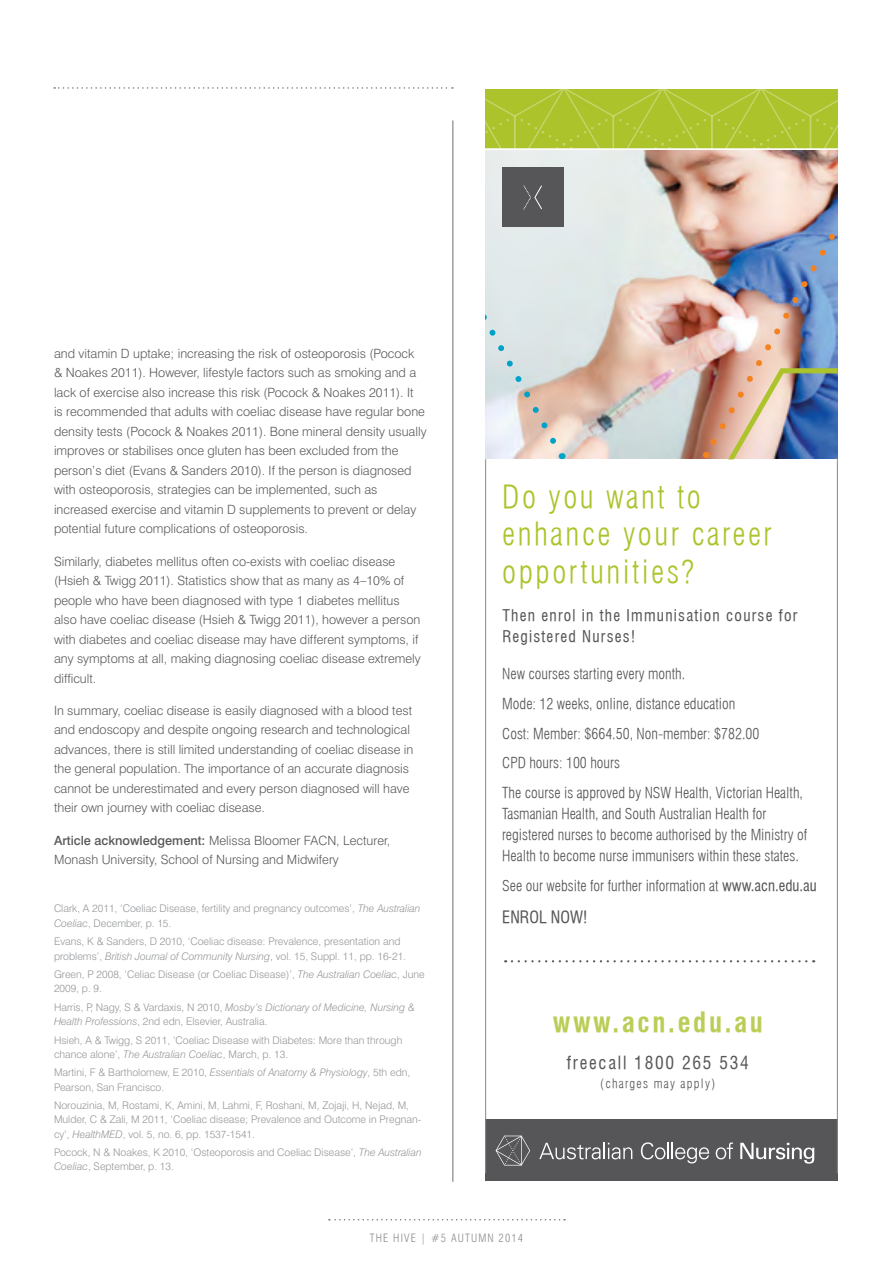
<style>
.page{position:relative;width:893px;height:1263px;background:#fff}
.page>*{position:absolute;margin:0;border:0;box-sizing:border-box;transform-origin:0 0}
.t1{font:31.35px/37.3px "Swiss 721 Light Condensed BT";letter-spacing:.08em;color:#adc32b}
.t2{font:26.85px "Swiss 721 Bold Condensed BT";letter-spacing:.1em;color:#bbcd56}
.t3{font:17.4px "Swiss 721 Condensed BT";letter-spacing:.1em;color:#58595b}
.t4{font:16.35px "Swiss 721 Condensed BT";color:#565659}
.t5{font:15.45px/20.7px "Swiss 721 Condensed BT";letter-spacing:.08em;color:#565659}
.t6{font:14.85px/29.5px "Swiss 721 Light Condensed BT";color:#565659}
.Body{font:300 12.75px/19.5px "Swiss 721 BT";color:#58595b}
.t7{font:12.6px "Swiss 721 Light Condensed BT";letter-spacing:.1em;color:#58595b}
.t8{font:300 condensed 11.25px "Swiss 721 BT";letter-spacing:.1em;color:#8a8c8e}
.References{font:300 10.5px/14.2px "Swiss 721 BT";color:#939598}
.s1{font-weight:500}
.s2{font-style:italic}
.s3{font-family:"Swiss 721 Condensed BT"}
</style>
<div class="page">
<svg style="left:329px;top:1219px;width:236px;height:1px"></svg>
<svg style="left:54px;top:87px;width:399px;height:2px"></svg>
<hr style="left:453px;top:120px;width:1px;height:1062px;background:#6d6e71">
<div style="left:486px;top:1119px;width:351px;height:61px;background:#565659"></div>
<svg style="left:496px;top:1135px;width:34px;height:30px"></svg>
<svg style="left:539px;top:1143px;width:93px;height:16px"></svg>
<svg style="left:641px;top:1142px;width:68px;height:21px"></svg>
<svg style="left:716px;top:1142px;width:17px;height:17px"></svg>
<svg style="left:740px;top:1143px;width:74px;height:20px"></svg>
<svg style="left:512px;top:960px;width:302px;height:2px"></svg>
<img style="left:486px;top:89px;width:352px;height:371px">
<hr style="left:471px;top:148px;width:373px;height:2px;background:#fff">
<hr style="left:485px;top:459px;width:1px;height:714px;background:#86888b">
<hr style="left:837px;top:459px;width:1px;height:714px;background:#86888b">
<p class="Body" style="left:54px;top:343px;width:374px">and vitamin D uptake; increasing the risk of osteoporosis (Pocock<br>&amp; Noakes 2011). However, lifestyle factors such as smoking and a lack of exercise also increase this risk (Pocock &amp; Noakes 2011). It<br>is recommended that adults with coeliac disease have regular bone density tests (Pocock &amp; Noakes 2011). Bone mineral density usually improves or stabilises once gluten has been excluded from the person’s diet (Evans &amp; Sanders 2010). If the person is diagnosed with osteoporosis, strategies can be implemented, such as increased exercise and vitamin D supplements to prevent or delay potential future complications of osteoporosis.</p>
<p class="Body" style="left:54px;top:551px;width:368px">Similarly, diabetes mellitus often co-exists with coeliac disease (Hsieh &amp; Twigg 2011). Statistics show that as many as 4–10% of people who have been diagnosed with type 1 diabetes mellitus also have coeliac disease (Hsieh &amp; Twigg 2011), however a person with diabetes and coeliac disease may have different symptoms, if any symptoms at all, making diagnosing coeliac disease extremely difficult.</p>
<p class="Body" style="left:54px;top:700px;width:361px">In summary, coeliac disease is easily diagnosed with a blood test and endoscopy and despite ongoing research and technological advances, there is still limited understanding of coeliac disease in the general population. The importance of an accurate diagnosis cannot be underestimated and every person diagnosed will have their own journey with coeliac disease.</p>
<p class="Body" style="left:54px;top:830px;width:338px"><span class="s1">Article acknowledgement:</span> Melissa Bloomer FACN, Lecturer,<br>Monash University, School of Nursing and Midwifery</p>
<p class="References" style="left:54px;top:901px;width:368px">Clark, A 2011, ‘Coeliac Disease, fertility and pregnancy outcomes’, <span class="s2">The Australian<br>Coeliac</span>, December, p. 15.</p>
<p class="References" style="left:54px;top:934px;width:354px">Evans, K &amp; Sanders, D 2010, ‘Coeliac disease: Prevalence, presentation and problems’, <span class="s2">British Journal of Community Nursing</span>, vol. 15, Suppl. 11, pp. 16-21.</p>
<p class="References" style="left:54px;top:967px;width:372px">Green, P 2008, ‘Celiac Disease (or Coeliac Disease)’, <span class="s2">The Australian Coeliac</span>, June<br>2009, p. 9.</p>
<p class="References" style="left:54px;top:1000px;width:362px">Harris, P, Nagy, S &amp; Vardaxis, N 2010, <span class="s2">Mosby’s Dictionary of Medicine, Nursing &amp;<br>Health Professions</span>, 2nd edn, Elsevier, Australia.</p>
<p class="References" style="left:54px;top:1032px;width:350px">Hsieh, A &amp; Twigg, S 2011, ‘Coeliac Disease with Diabetes: More than through chance alone’, <span class="s2">The Australian Coeliac</span>, March, p. 13.</p>
<p class="References" style="left:54px;top:1065px;width:358px">Martini, F &amp; Bartholomew, E 2010, <span class="s2">Essentials of Anatomy &amp; Physiology</span>, 5th edn,<br>Pearson, San Francisco.</p>
<p class="References" style="left:54px;top:1098px;width:369px">Norouzinia, M, Rostami, K, Amini, M, Lahmi, F, Roshani, M, Zojaji, H, Nejad, M,<br>Mulder, C &amp; Zali, M 2011, ‘Coeliac disease; Prevalence and Outcome in Pregnan&shy;cy’, <span class="s2">HealthMED</span>, vol. 5, no. 6, pp. 1537-1541.</p>
<p class="References" style="left:54px;top:1145px;width:369px">Pocock, N &amp; Noakes, K 2010, ‘Osteoporosis and Coeliac Disease’, <span class="s2">The Australian<br>Coeliac</span>, September, p. 13.</p>
<h1 class="t1" style="left:502px;top:478px;width:271px">Do you want to enhance your career opportunities?</h1>
<p class="t5" style="left:502px;top:605px;width:296px">Then enrol in the Immunisation course for<br>Registered Nurses!</p>
<p class="t6" style="left:502px;top:659px;width:302px">New courses starting every month.<br>Mode: 12 weeks, online, distance education<br>Cost: Member: $664.50, Non-member: $782.00<br>CPD hours: 100 hours<br>The course is approved by NSW Health, Victorian Health,</p>
<p class="t6" style="left:502px;top:803px;width:306px;line-height:21.1px">Tasmanian Health, and South Australian Health for registered nurses to become authorised by the Ministry of<br>Health to become nurse immunisers within these states.</p>
<p class="t6" style="left:502px;top:870px;width:316px">See our website for further information at <span class="s3">www.acn.edu.au</span></p>
<p class="t4" style="left:502px;top:907px;width:87px">ENROL NOW!</p>
<h2 class="t2" style="left:553px;top:1006px;width:212px">www.acn.edu.au</h2>
<h3 class="t3" style="left:567px;top:1052px;width:184px">freecall 1800 265 534</h3>
<p class="t7" style="left:600px;top:1076px;width:116px">(charges may apply)</p>
<p class="t8" style="left:370px;top:1231px;width:155px">THE HIVE | #5 AUTUMN 2014</p>
</div>
